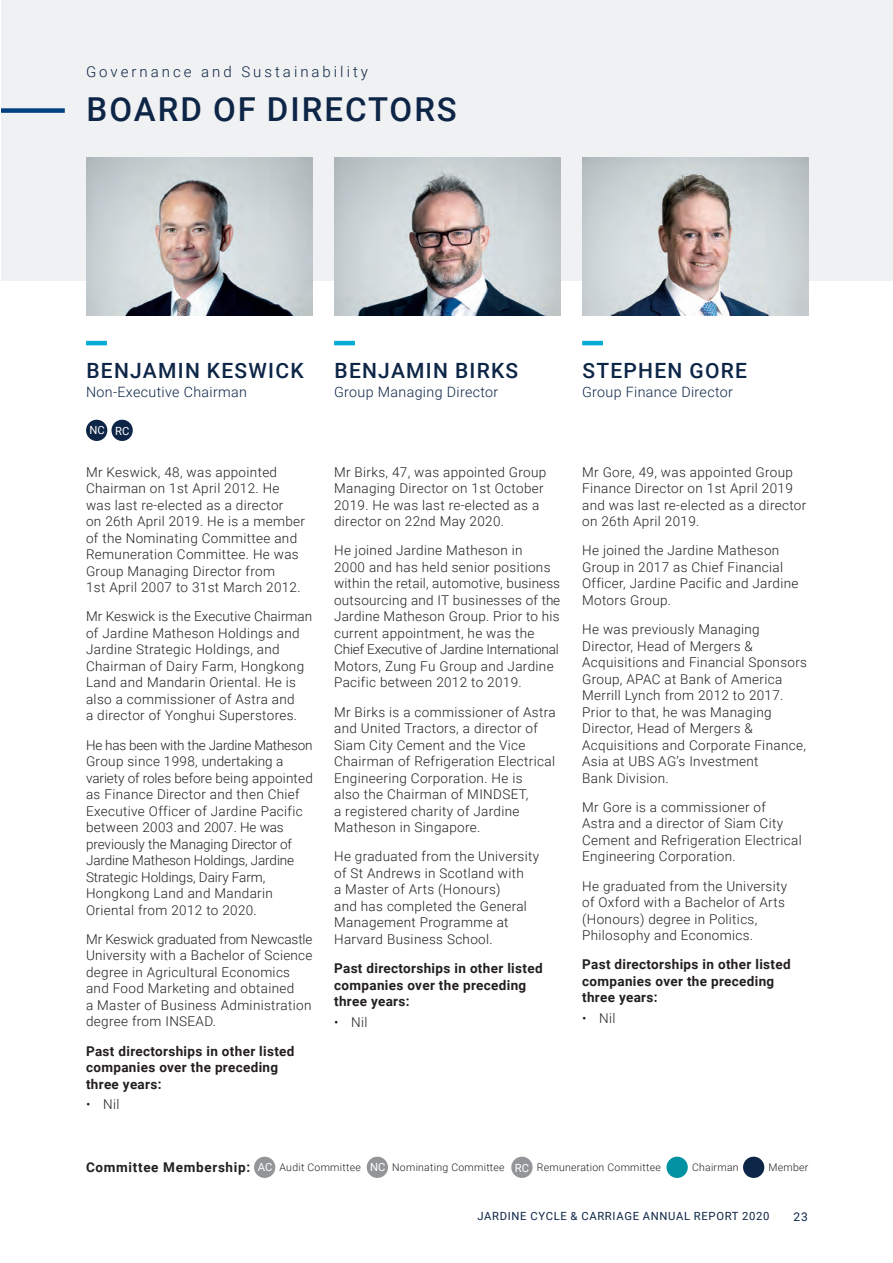
<style>
.page{position:relative;width:893px;height:1263px;background:#fff}
.page>*{position:absolute;margin:0;border:0;box-sizing:border-box;transform-origin:0 0}
.Page_Title{font:500 33px "Roboto";letter-spacing:.06em;color:#0d2546}
.BOD-Name{font:500 21px "Roboto";letter-spacing:.06em;color:#0d2546}
.Running_Header{font:300 15px "Roboto";letter-spacing:.2em;color:#0d2546}
.BOD-Designation{font:300 14.25px "Roboto";letter-spacing:.025em;color:#0d2546}
.BOD_bodytext{font:300 13.5px/16.5px "Roboto";letter-spacing:.025em;color:#231f20}
.BOD_bodytext-2{font:300 13.5px/16.5px "Roboto";letter-spacing:.005em;color:#231f20}
.BOD-Sub-pic{font:700 13.5px/16.5px "Roboto";letter-spacing:.025em;color:#231f20}
.BOD-Sub{font:700 13.5px "Roboto";letter-spacing:.05em;color:#231f20}
.t1{font:12px "Roboto";color:#0d2546}
.t2{font:11.25px "Roboto";letter-spacing:.06em;color:#0d2546}
.BOD-Legend-Circle{font:11.25px "Roboto";color:#fff}
.Footnote_Indent{font:300 10.5px "Roboto";letter-spacing:.025em;color:#231f20}
</style>
<div class="page">
<div style="left:1px;top:0;width:892px;height:280px;background:#f0f1f2"></div>
<hr style="left:86px;top:341px;width:21px;height:4px;background:#03acd4">
<div style="left:86px;top:420px;width:21px;height:21px;background:#0d2546;border-radius:50%"></div>
<div style="left:111px;top:420px;width:22px;height:21px;background:#0d2546;border-radius:50%"></div>
<hr style="left:334px;top:341px;width:21px;height:4px;background:#03acd4">
<hr style="left:582px;top:341px;width:21px;height:4px;background:#03acd4">
<div style="left:254px;top:1157px;width:21px;height:21px;background:#939598;border-radius:50%"></div>
<div style="left:367px;top:1157px;width:21px;height:21px;background:#939598;border-radius:50%"></div>
<div style="left:511px;top:1157px;width:22px;height:21px;background:#939598;border-radius:50%"></div>
<div style="left:666px;top:1157px;width:22px;height:21px;background:#0091a2;border-radius:50%"></div>
<div style="left:743px;top:1157px;width:21px;height:21px;background:#0d2546;border-radius:50%"></div>
<img style="left:86px;top:157px;width:227px;height:158px">
<img style="left:334px;top:157px;width:227px;height:158px">
<img style="left:582px;top:157px;width:227px;height:158px">
<div style="left:1px;top:108px;width:64px;height:5px;background:#014081"></div>
<p class="Running_Header" style="left:86px;top:61px;width:283px">Governance and Sustainability</p>
<p class="Page_Title" style="left:87px;top:86px;width:372px">BOARD OF DIRECTORS</p>
<p class="BOD-Name" style="left:86px;top:356px;width:219px">BENJAMIN KESWICK</p>
<p class="BOD-Designation" style="left:86px;top:382px;width:163px">Non-Executive Chairman</p>
<p class="BOD-Legend-Circle" style="left:90px;top:422px;width:17px">NC</p>
<p class="BOD-Legend-Circle" style="left:115px;top:423px;width:16px">RC</p>
<p class="BOD_bodytext" style="left:86px;top:463px;width:220px">Mr Keswick, 48, was appointed<br>Chairman on 1st April 2012. He was last re-elected as a director<br>on 26th April 2019. He is a member of the Nominating Committee and<br>Remuneration Committee. He was<br>Group Managing Director from<br>1st April 2007 to 31st March 2012.</p>
<p class="BOD_bodytext" style="left:86px;top:608px;width:228px">Mr Keswick is the Executive Chairman of Jardine Matheson Holdings and Jardine Strategic Holdings, and Chairman of Dairy Farm, Hongkong Land and Mandarin Oriental. He is also a commissioner of Astra and<br>a director of Yonghui Superstores.</p>
<p class="BOD_bodytext-2" style="left:86px;top:736px;width:228px">He has been with the Jardine Matheson Group since 1998, undertaking a variety of roles before being appointed as Finance Director and then Chief Executive Officer of Jardine Pacific between 2003 and 2007. He was previously the Managing Director of Jardine Matheson Holdings, Jardine Strategic Holdings, Dairy Farm, Hongkong Land and Mandarin Oriental from 2012 to 2020.</p>
<p class="BOD_bodytext" style="left:86px;top:930px;width:228px">Mr Keswick graduated from Newcastle<br>University with a Bachelor of Science degree in Agricultural Economics and Food Marketing and obtained<br>a Master of Business Administration degree from INSEAD.</p>
<p class="BOD-Sub-pic" style="left:86px;top:1042px;width:210px">Past directorships in other listed companies over the preceding three years:</p>
<p class="BOD_bodytext" style="left:86px;top:1096px;width:35px">• Nil</p>
<p class="BOD-Name" style="left:334px;top:356px;width:185px">BENJAMIN BIRKS</p>
<p class="BOD-Designation" style="left:334px;top:382px;width:166px">Group Managing Director</p>
<p class="BOD_bodytext" style="left:334px;top:463px;width:214px">Mr Birks, 47, was appointed Group<br>Managing Director on 1st October<br>2019. He was last re-elected as a director on 22nd May 2020.</p>
<p class="BOD_bodytext" style="left:334px;top:542px;width:228px">He joined Jardine Matheson in<br>2000 and has held senior positions within the retail, automotive, business outsourcing and IT businesses of the Jardine Matheson Group. Prior to his current appointment, he was the Chief Executive of Jardine International Motors, Zung Fu Group and Jardine Pacific between 2012 to 2019.</p>
<p class="BOD_bodytext" style="left:334px;top:703px;width:223px">Mr Birks is a commissioner of Astra and United Tractors, a director of<br>Siam City Cement and the Vice<br>Chairman of Refrigeration Electrical<br>Engineering Corporation. He is<br>also the Chairman of MINDSET,<br>a registered charity of Jardine<br>Matheson in Singapore.</p>
<p class="BOD_bodytext" style="left:334px;top:848px;width:207px">He graduated from the University of St Andrews in Scotland with<br>a Master of Arts (Honours)<br>and has completed the General<br>Management Programme at<br>Harvard Business School.</p>
<p class="BOD-Sub-pic" style="left:334px;top:959px;width:210px">Past directorships in other listed companies over the preceding three years:</p>
<p class="BOD_bodytext" style="left:334px;top:1013px;width:35px">• Nil</p>
<p class="BOD-Name" style="left:582px;top:356px;width:166px">STEPHEN GORE</p>
<p class="BOD-Designation" style="left:582px;top:382px;width:152px">Group Finance Director</p>
<p class="BOD_bodytext" style="left:582px;top:463px;width:226px">Mr Gore, 49, was appointed Group<br>Finance Director on 1st April 2019 and was last re-elected as a director on 26th April 2019.</p>
<p class="BOD_bodytext" style="left:582px;top:542px;width:218px">He joined the Jardine Matheson<br>Group in 2017 as Chief Financial<br>Officer, Jardine Pacific and Jardine<br>Motors Group.</p>
<p class="BOD_bodytext" style="left:582px;top:621px;width:226px">He was previously Managing<br>Director, Head of Mergers &amp;<br>Acquisitions and Financial Sponsors<br>Group, APAC at Bank of America<br>Merrill Lynch from 2012 to 2017.<br>Prior to that, he was Managing<br>Director, Head of Mergers &amp;<br>Acquisitions and Corporate Finance,<br>Asia at UBS AG’s Investment<br>Bank Division.</p>
<p class="BOD_bodytext" style="left:582px;top:798px;width:221px">Mr Gore is a commissioner of<br>Astra and a director of Siam City<br>Cement and Refrigeration Electrical<br>Engineering Corporation.</p>
<p class="BOD_bodytext" style="left:582px;top:877px;width:207px">He graduated from the University of Oxford with a Bachelor of Arts (Honours) degree in Politics,<br>Philosophy and Economics.</p>
<p class="BOD-Sub-pic" style="left:582px;top:956px;width:210px">Past directorships in other listed companies over the preceding three years:</p>
<p class="BOD_bodytext" style="left:582px;top:1010px;width:35px">• Nil</p>
<p class="BOD-Sub" style="left:86px;top:1158px;width:166px">Committee Membership:</p>
<p class="BOD-Legend-Circle" style="left:258px;top:1159px;width:16px">AC</p>
<p class="Footnote_Indent" style="left:280px;top:1160px;width:83px">Audit Committee</p>
<p class="BOD-Legend-Circle" style="left:370px;top:1159px;width:17px">NC</p>
<p class="Footnote_Indent" style="left:392px;top:1160px;width:114px">Nominating Committee</p>
<p class="BOD-Legend-Circle" style="left:515px;top:1160px;width:16px">RC</p>
<p class="Footnote_Indent" style="left:537px;top:1160px;width:125px">Remuneration Committee</p>
<p class="Footnote_Indent" style="left:692px;top:1160px;width:48px">Chairman</p>
<p class="Footnote_Indent" style="left:769px;top:1160px;width:41px">Member</p>
<p class="t2" style="left:477px;top:1208px;width:293px">JARDINE CYCLE &amp; CARRIAGE ANNUAL REPORT 2020</p>
<p class="t1" style="left:793px;top:1208px;width:16px">23</p>
</div>
